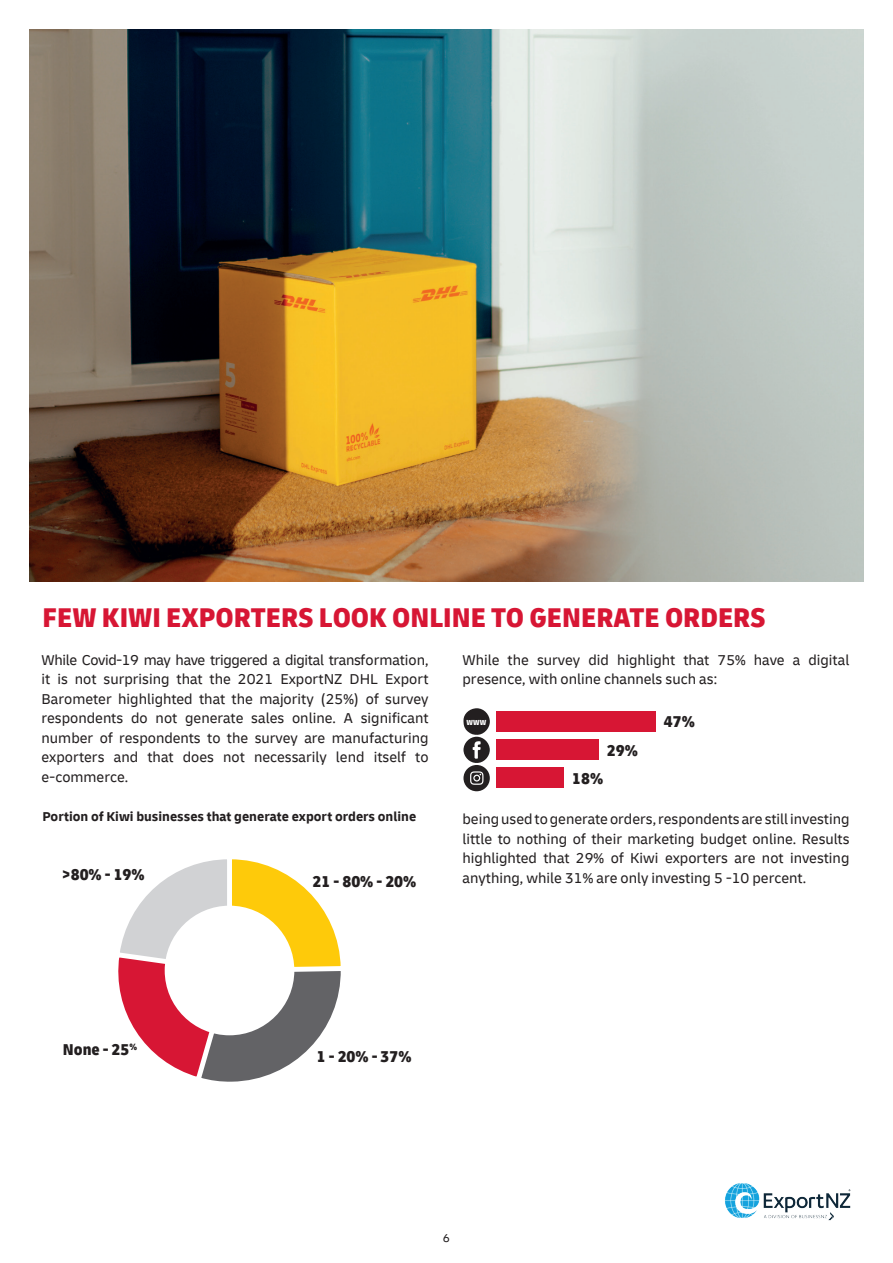
<style>
.page{position:relative;width:893px;height:1263px;background:#fff}
.page>*{position:absolute;margin:0;border:0;box-sizing:border-box;transform-origin:0 0}
.t1{font:900 condensed 28.5px "Delivery";color:#d71634}
.t2{font:900 condensed 16.5px "Delivery";color:#231f20}
.t3{font:15px/19.5px "Delivery";color:#231f20;text-align:justify}
.t4{font:700 13.5px "Delivery";color:#231f20}
.t5{font:12px "Delivery";color:#231f20}
.t6{font:900 condensed 7.65px "Delivery";color:#fff}
</style>
<div class="page">
<img style="left:725px;top:1183px;width:126px;height:38px">
<img style="left:30px;top:30px;width:833px;height:551px">
<svg style="left:118px;top:859px;width:223px;height:223px"></svg>
<div style="left:165px;top:906px;width:129px;height:129px;background:#fff;border-radius:50%"></div>
<div style="left:463px;top:765px;width:27px;height:26px;background:#231f20;border-radius:50%"></div>
<svg style="left:470px;top:771px;width:13px;height:14px"></svg>
<div style="left:463px;top:737px;width:27px;height:26px;background:#231f20;border-radius:50%"></div>
<svg style="left:472px;top:741px;width:9px;height:18px"></svg>
<svg style="left:463px;top:708px;width:27px;height:27px"></svg>
<div style="left:496px;top:712px;width:159px;height:20px;background:#d71634"></div>
<div style="left:496px;top:740px;width:102px;height:20px;background:#d71634"></div>
<div style="left:496px;top:768px;width:68px;height:20px;background:#d71634"></div>
<h1 class="t1" style="left:43px;top:599px;width:725px">FEW KIWI EXPORTERS LOOK ONLINE TO GENERATE ORDERS</h1>
<p class="t3" style="left:42px;top:650px;width:388px">While Covid-19 may have triggered a digital transformation, it is not surprising that the 2021 ExportNZ DHL Export Barometer highlighted that the majority (25%) of survey respondents do not generate sales online. A significant number of respondents to the survey are manufacturing exporters and that does not necessarily lend itself to e-commerce.</p>
<p class="t3" style="left:463px;top:650px;width:388px">While the survey did highlight that 75% have a digital presence, with online channels such as:</p>
<p class="t3" style="left:463px;top:809px;width:388px">being used to generate orders, respondents are still investing little to nothing of their marketing budget online. Results highlighted that 29% of Kiwi exporters are not investing anything, while 31% are only investing 5 -10 percent.</p>
<p class="t6" style="left:466px;top:717px;width:21px">WWW</p>
<p class="t2" style="left:664px;top:711px;width:33px">47%</p>
<p class="t2" style="left:607px;top:740px;width:33px">29%</p>
<p class="t2" style="left:572px;top:768px;width:33px">18%</p>
<p class="t4" style="left:43px;top:808px;width:375px">Portion of Kiwi businesses that generate export orders online</p>
<p class="t2" style="left:62px;top:864px;width:85px">&gt;80% - 19%</p>
<p class="t2" style="left:313px;top:871px;width:105px">21 - 80% - 20%</p>
<p class="t2" style="left:63px;top:1039px;width:76px">None - 25<sup>%</sup></p>
<p class="t2" style="left:317px;top:1046px;width:96px">1 - 20% - 37%</p>
<p class="t5" style="left:443px;top:1230px;width:9px">6</p>
</div>
